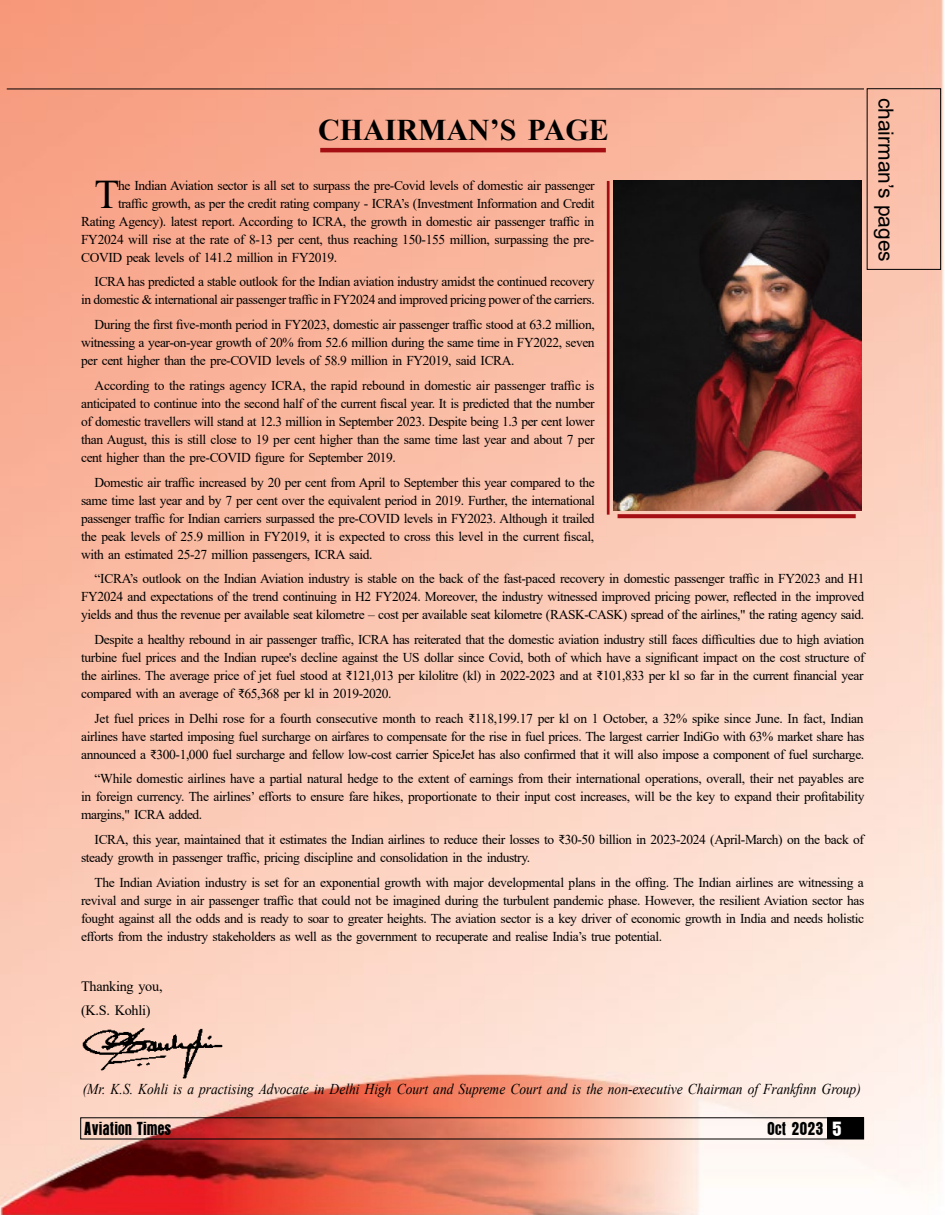
<style>
.page{position:relative;width:945px;height:1215px;background:#fff}
.page>*{position:absolute;margin:0;border:0;box-sizing:border-box;transform-origin:0 0}
.t1{font:40.65px "Times New Roman";color:#000}
.t2{font:700 30px "Times New Roman";color:#000}
.t3{font:21px "Arial";color:#000}
.t4{font:16.5px "Aurora";color:#000;scale:.9 1}
.t5{font:italic 15px "Times New Roman";color:#000;scale:.9 1}
.t6{font:14.25px/24.8px "Times New Roman";letter-spacing:-.02em;color:#000}
.t7{font:13.5px/18px "Times New Roman";letter-spacing:-.03em;color:#000;text-align:justify}
.s1{font-size:18px;color:#fff}
</style>
<div class="page">
<img style="left:0;top:1px;width:945px;height:1214px">
<div style="left:867px;top:88px;width:74px;height:182px;border:1px solid #000"></div>
<hr style="left:320px;top:148px;width:286px;height:4px;background:#a50e12">
<svg style="left:618px;top:514px;width:238px;height:4px"></svg>
<hr style="left:607px;top:181px;width:3px;height:334px;background:#a50e12">
<img style="left:614px;top:180px;width:248px;height:331px">
<hr style="left:7px;top:89px;width:857px;height:1px;background:#000">
<img style="left:81px;top:1020px;width:147px;height:61px">
<div style="left:827px;top:1117px;width:37px;height:22px;background:#000"></div>
<h2 class="t2" style="left:318px;top:108px;width:292px">CHAIRMAN’S PAGE</h2>
<h1 class="t1" style="left:95px;top:165px;width:26px">T</h1>
<p class="t7" style="left:118px;top:176px;width:478px">he Indian Aviation sector is all set to surpass the pre-Covid levels of domestic air passenger</p>
<p class="t7" style="left:118px;top:194px;width:478px">traffic growth, as per the credit rating company - ICRA’s (Investment Information and Credit</p>
<p class="t7" style="left:81px;top:212px;width:515px">Rating Agency). latest report. According to ICRA, the growth in domestic air passenger traffic in</p>
<p class="t7" style="left:81px;top:230px;width:515px">FY2024 will rise at the rate of 8-13 per cent, thus reaching 150-155 million, surpassing the pre-</p>
<p class="t7" style="left:81px;top:248px;width:258px">COVID peak levels of 141.2 million in FY2019.</p>
<p class="t7" style="left:81px;top:272px;width:515px;text-align:right">ICRA has predicted a stable outlook for the Indian aviation industry amidst the continued recovery<br>in domestic &amp; international air passenger traffic in FY2024 and improved pricing power of the carriers.</p>
<p class="t7" style="left:81px;top:315px;width:515px;text-indent:14px">During the first five-month period in FY2023, domestic air passenger traffic stood at 63.2 million, witnessing a year-on-year growth of 20% from 52.6 million during the same time in FY2022, seven per cent higher than the pre-COVID levels of 58.9 million in FY2019, said ICRA.</p>
<p class="t7" style="left:81px;top:376px;width:515px;text-indent:14px">According to the ratings agency ICRA, the rapid rebound in domestic air passenger traffic is anticipated to continue into the second half of the current fiscal year. It is predicted that the number of domestic travellers will stand at 12.3 million in September 2023. Despite being 1.3 per cent lower than August, this is still close to 19 per cent higher than the same time last year and about 7 per cent higher than the pre-COVID figure for September 2019.</p>
<p class="t7" style="left:81px;top:473px;width:515px;text-indent:14px">Domestic air traffic increased by 20 per cent from April to September this year compared to the same time last year and by 7 per cent over the equivalent period in 2019. Further, the international passenger traffic for Indian carriers surpassed the pre-COVID levels in FY2023. Although it trailed the peak levels of 25.9 million in FY2019, it is expected to cross this level in the current fiscal, with an estimated 25-27 million passengers, ICRA said.</p>
<p class="t7" style="left:81px;top:569px;width:785px;text-indent:14px">“ICRA’s outlook on the Indian Aviation industry is stable on the back of the fast-paced recovery in domestic passenger traffic in FY2023 and H1<br>FY2024 and expectations of the trend continuing in H2 FY2024. Moreover, the industry witnessed improved pricing power, reflected in the improved yields and thus the revenue per available seat kilometre – cost per available seat kilometre (RASK-CASK) spread of the airlines," the rating agency said.</p>
<p class="t7" style="left:81px;top:630px;width:785px;text-indent:14px">Despite a healthy rebound in air passenger traffic, ICRA has reiterated that the domestic aviation industry still faces difficulties due to high aviation turbine fuel prices and the Indian rupee's decline against the US dollar since Covid, both of which have a significant impact on the cost structure of the airlines. The average price of jet fuel stood at ₹121,013 per kilolitre (kl) in 2022-2023 and at ₹101,833 per kl so far in the current financial year compared with an average of ₹65,368 per kl in 2019-2020.</p>
<p class="t7" style="left:81px;top:709px;width:785px;text-indent:14px">Jet fuel prices in Delhi rose for a fourth consecutive month to reach ₹118,199.17 per kl on 1 October, a 32% spike since June. In fact, Indian airlines have started imposing fuel surcharge on airfares to compensate for the rise in fuel prices. The largest carrier IndiGo with 63% market share has announced a ₹300-1,000 fuel surcharge and fellow low-cost carrier SpiceJet has also confirmed that it will also impose a component of fuel surcharge.</p>
<p class="t7" style="left:81px;top:770px;width:785px;text-indent:14px">“While domestic airlines have a partial natural hedge to the extent of earnings from their international operations, overall, their net payables are in foreign currency. The airlines’ efforts to ensure fare hikes, proportionate to their input cost increases, will be the key to expand their profitability margins," ICRA added.</p>
<p class="t7" style="left:81px;top:830px;width:784px;text-indent:14px">ICRA, this year, maintained that it estimates the Indian airlines to reduce their losses to ₹30-50 billion in 2023-2024 (April-March) on the back of steady growth in passenger traffic, pricing discipline and consolidation in the industry.</p>
<p class="t7" style="left:81px;top:873px;width:785px;text-indent:14px">The Indian Aviation industry is set for an exponential growth with major developmental plans in the offing. The Indian airlines are witnessing a revival and surge in air passenger traffic that could not be imagined during the turbulent pandemic phase. However, the resilient Aviation sector has fought against all the odds and is ready to soar to greater heights. The aviation sector is a key driver of economic growth in India and needs holistic efforts from the industry stakeholders as well as the government to recuperate and realise India’s true potential.</p>
<p class="t6" style="left:81px;top:973px;width:83px">Thanking you, (K.S. Kohli)</p>
<h3 class="t3" style="left:900px;top:98px;width:166px;rotate:90deg">chairman’s pages</h3>
<p class="t5" style="left:83px;top:1078px;width:866px">(Mr. K.S. Kohli is a practising Advocate in Delhi High Court and Supreme Court and is the non-executive Chairman of Frankfinn Group)</p>
<p class="t4" style="left:84px;top:1118px;width:99px">Aviation Times</p>
<p class="t4" style="left:768px;top:1118px;width:84px">Oct 2023 <span class="s1">5</span></p>
</div>
